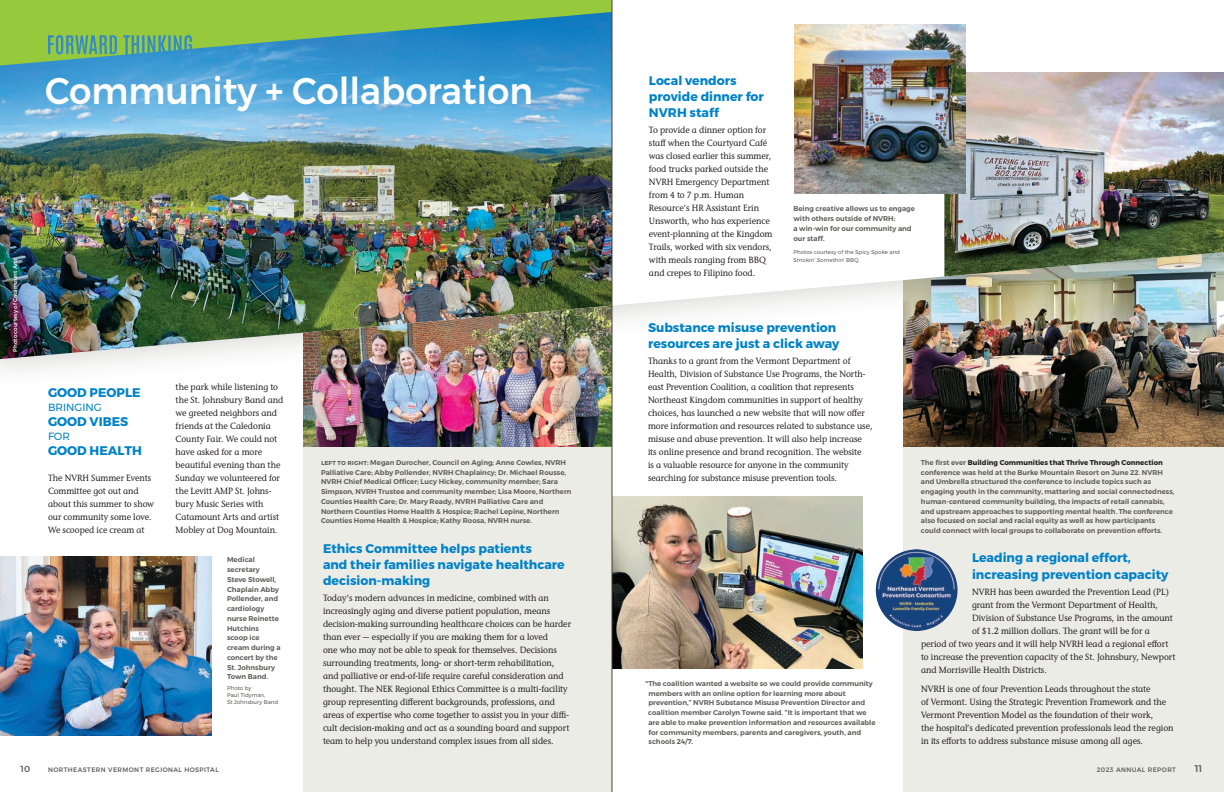
<style>
.page{position:relative;width:1224px;height:792px;background:#fff}
.page>*{position:absolute;margin:0;border:0;box-sizing:border-box;transform-origin:0 0}
.t1{font:500 37px "Montserrat";color:#fff;scale:.96 1}
.t2{font:700 12.5px/16.2px "Montserrat";color:#0082c8}
.H3_bringing_for{font:10.5px "Montserrat";color:#0082c8}
.t3{font:500 9.8px "Montserrat";color:#5f5d57}
.t4{font:500 9px/13px "Stone Informal ITC Pro";color:#231f20;scale:.94 1}
.t5{font:500 8.8px "Montserrat";color:#5f5d57}
.Captions{font:600 7px/9.8px "Montserrat";color:#5f5d57}
.t6{font:500 6.5px "Montserrat";letter-spacing:.07em;color:#5f5d57;scale:.96 1}
.Captions-2{font:5.5px/8px "Montserrat";color:#5f5d57}
.Credits{font:5.5px/7px "Montserrat";color:#5f5d57}
.Credits-2{font:500 5.5px "Montserrat";color:#fff}
.s1{font-weight:600}
.s2{font-weight:700;color:#231f20}
</style>
<div class="page">
<div style="left:303px;top:290px;width:309px;height:502px;background:#ecece7"></div>
<div style="left:903px;top:238px;width:321px;height:554px;background:#ecece7"></div>
<img style="left:903px;top:392px;width:321px;height:55px">
<div style="left:0;top:0;width:1224px;height:392px;background:#5f5d57;opacity:.32"></div>
<svg style="left:613px;top:0;width:611px;height:359px"></svg>
<img style="left:0;top:66px;width:612px;height:293px">
<svg style="left:0;top:0;width:612px;height:66px;background:#66ad7a"></svg>
<img style="left:613px;top:497px;width:250px;height:171px">
<img style="left:876px;top:549px;width:82px;height:82px;border-radius:41px">
<img style="left:0;top:557px;width:212px;height:179px">
<img style="left:944px;top:72px;width:280px;height:205px">
<img style="left:795px;top:24px;width:171px;height:169px">
<img style="left:303px;top:306px;width:309px;height:141px">
<div style="left:8px;top:253px;width:15px;height:103px;background:#231f20;opacity:.75"></div>
<hr style="left:612px;top:0;width:1px;height:792px;background:#4a443c">
<h1 class="t1" style="left:45px;top:62px;width:510px">Community <span class="s1">+</span> Collaboration</h1>
<p class="Credits-2" style="left:11px;top:352px;width:95px;rotate:-90deg">Photo courtesy of Catamount Arts</p>
<h3 class="t2" style="left:48px;top:384px;width:94px">GOOD PEOPLE</h3>
<p class="H3_bringing_for" style="left:48px;top:399px;width:55px">BRINGING</p>
<h3 class="t2" style="left:48px;top:413px;width:82px">GOOD VIBES</h3>
<p class="H3_bringing_for" style="left:48px;top:428px;width:24px">FOR</p>
<h3 class="t2" style="left:48px;top:442px;width:96px">GOOD HEALTH</h3>
<p class="t4" style="left:48px;top:471px;width:114px">The NVRH Summer Events<br>Committee got out and about this summer to show our community some love.<br>We scooped ice cream at</p>
<p class="t4" style="left:176px;top:380px;width:116px">the park while listening to the St. Johnsbury Band and we greeted neighbors and friends at the Caledonia<br>County Fair. We could not have asked for a more beautiful evening than the<br>Sunday we volunteered for the Levitt AMP St. Johns&shy;bury Music Series with<br>Catamount Arts and artist<br>Mobley at Dog Mountain.</p>
<p class="Captions" style="left:227px;top:555px;width:55px">Medical secretary<br>Steve Stowell,<br>Chaplain Abby<br>Pollender, and cardiology nurse Reinette<br>Hutchins scoop ice cream during a concert by the<br>St. Johnsbury<br>Town Band.</p>
<p class="Credits" style="left:227px;top:684px;width:53px">Photo by<br>Paul Tidyman,<br>St Johnsbury Band</p>
<p class="Captions" style="left:321px;top:457px;width:252px">left to right: Megan Durocher, Council on Aging; Anne Cowles, NVRH Palliative Care; Abby Pollender, NVRH Chaplaincy; Dr. Michael Rousse, NVRH Chief Medical Officer; Lucy Hickey, community member; Sara Simpson, NVRH Trustee and community member; Lisa Moore, Northern Counties Health Care; Dr. Mary Ready, NVRH Palliative Care and Northern Counties Home Health &amp; Hospice; Rachel Lepine, Northern Counties Home Health &amp; Hospice; Kathy Roosa, NVRH nurse.</p>
<h3 class="t2" style="left:323px;top:540px;width:243px">Ethics Committee helps patients<br>and their families navigate healthcare decision-making</h3>
<p class="t4" style="left:323px;top:592px;width:265px">Today’s modern advances in medicine, combined with an increasingly aging and diverse patient population, means decision-making surrounding healthcare choices can be harder than ever — especially if you are making them for a loved<br>one who may not be able to speak for themselves. Decisions surrounding treatments, long- or short-term rehabilitation, and palliative or end-of-life require careful consideration and thought. The NEK Regional Ethics Committee is a multi-facility group representing different backgrounds, professions, and areas of expertise who come together to assist you in your diffi&shy;cult decision-making and act as a sounding board and support team to help you understand complex issues from all sides.</p>
<h3 class="t2" style="left:649px;top:72px;width:116px">Local vendors provide dinner for<br>NVRH staff</h3>
<p class="t4" style="left:649px;top:124px;width:133px">To provide a dinner option for staff when the Courtyard Café was closed earlier this summer, food trucks parked outside the<br>NVRH Emergency Department from 4 to 7 p.m. Human<br>Resource’s HR Assistant Erin<br>Unsworth, who has experience event-planning at the Kingdom<br>Trails, worked with six vendors, with meals ranging from BBQ and crepes to Filipino food.</p>
<p class="Captions" style="left:794px;top:204px;width:123px">Being creative allows us to engage with others outside of NVRH:<br>a win-win for our community and our staff.</p>
<p class="Captions-2" style="left:794px;top:248px;width:108px">Photos courtesy of the Spicy Spoke and<br>Smokin’ Somethin’ BBQ</p>
<h3 class="t2" style="left:648px;top:319px;width:193px">Substance misuse prevention resources are just a click away</h3>
<p class="t4" style="left:648px;top:354px;width:240px">Thanks to a grant from the Vermont Department of Health, Division of Substance Use Programs, the North&shy;east Prevention Coalition, a coalition that represents Northeast Kingdom communities in support of healthy choices, has launched a new website that will now offer more information and resources related to substance use, misuse and abuse prevention. It will also help increase its online presence and brand recognition. The website<br>is a valuable resource for anyone in the community searching for substance misuse prevention tools.</p>
<p class="Captions" style="left:648px;top:678px;width:229px;text-indent:-3px">"The coalition wanted a website so we could provide community members with an online option for learning more about prevention,” NVRH Substance Misuse Prevention Director and coalition member Carolyn Towne said. “It is important that we are able to make prevention information and resources available for community members, parents and caregivers, youth, and schools 24/7.</p>
<p class="Captions" style="left:921px;top:457px;width:255px">The first ever <span class="s2">Building Communities that Thrive Through Connection </span>conference was held at the Burke Mountain Resort on June 22. NVRH and Umbrella structured the conference to include topics such as engaging youth in the community, mattering and social connectedness, human-centered community building, the impacts of retail cannabis, and upstream approaches to supporting mental health. The conference also focused on social and racial equity as well as how participants could connect with local groups to collaborate on prevention efforts.</p>
<h3 class="t2" style="left:972px;top:550px;width:198px">Leading a regional effort, increasing prevention capacity</h3>
<p class="t4" style="left:972px;top:585px;width:215px">NVRH has been awarded the Prevention Lead (PL) grant from the Vermont Department of Health, Division of Substance Use Programs, in the amount of $1.2 million dollars. The grant will be for a</p>
<p class="t4" style="left:921px;top:637px;width:272px">period of two years and it will help NVRH lead a regional effort to increase the prevention capacity of the St. Johnsbury, Newport and Morrisville Health Districts.</p>
<p class="t4" style="left:921px;top:683px;width:270px">NVRH is one of four Prevention Leads throughout the state<br>of Vermont. Using the Strategic Prevention Framework and the Vermont Prevention Model as the foundation of their work,<br>the hospital’s dedicated prevention professionals lead the region in its efforts to address substance misuse among all ages.</p>
<p class="t5" style="left:21px;top:761px;width:11px">10</p>
<p class="t6" style="left:48px;top:764px;width:179px">NORTHEASTERN VERMONT REGIONAL HOSPITAL</p>
<p class="t6" style="left:1097px;top:764px;width:84px">2023 ANNUAL REPORT</p>
<p class="t3" style="left:1195px;top:760px;width:9px">11</p>
</div>
